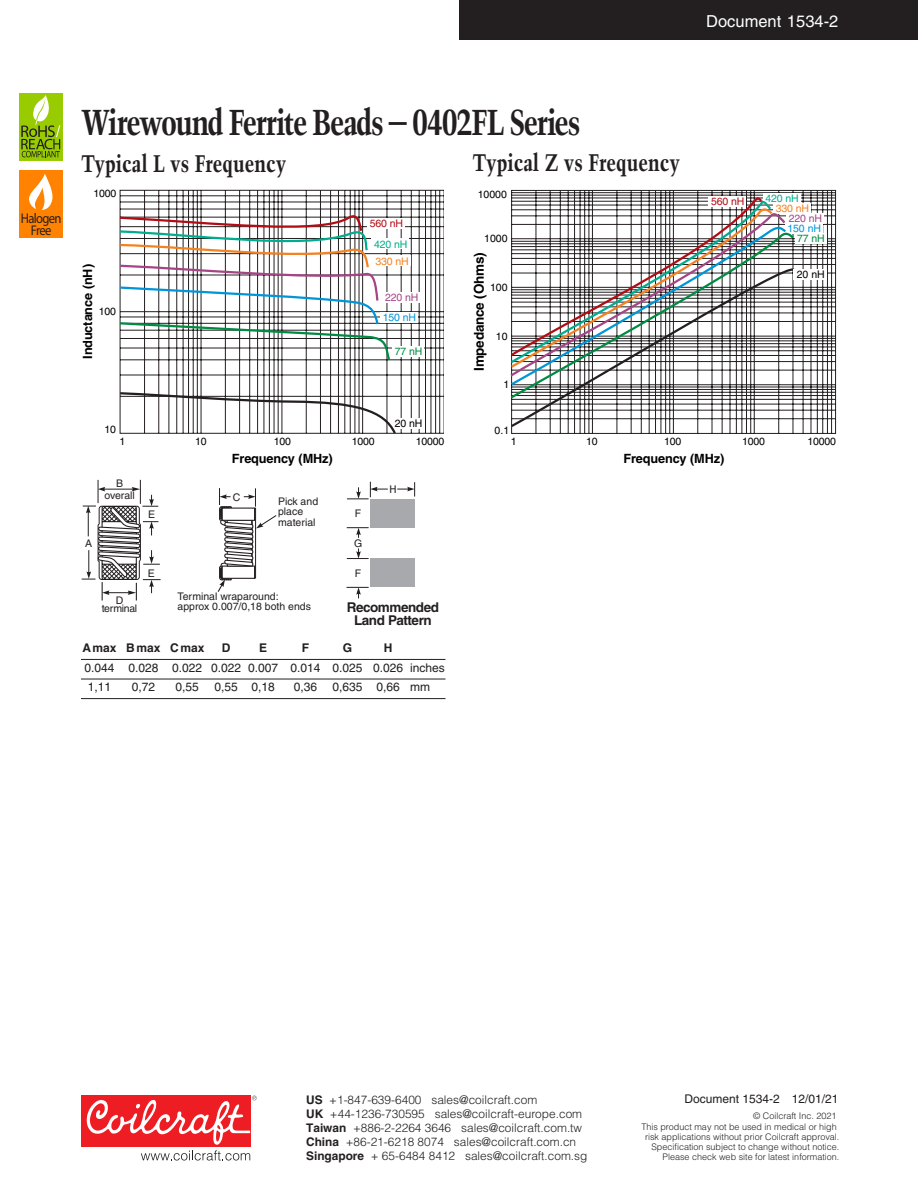
<style>
.page{position:relative;width:918px;height:1188px;background:#fff}
.page>*{position:absolute;margin:0;border:0;box-sizing:border-box;transform-origin:0 0}
.t1{font:700 condensed 36px "Trump Mediaeval";letter-spacing:-.04em;color:#231f20}
.Subhead_-_16_Point_T{font:700 condensed 24px "Trump Mediaeval";color:#231f20}
.t2{font:16.5px "Helvetica";color:#fff}
.t3{font:14.1px/11.7px "Myriad Pro";letter-spacing:-.055em;color:#231f20;text-align:center;scale:.9 1}
.t4{font:700 13.5px/12.9px "Helvetica";letter-spacing:-.035em;color:#231f20;text-align:center}
.t5{font:700 13.5px "Helvetica";letter-spacing:-.015em;color:#000}
.t6{font:700 12.75px "Helvetica";letter-spacing:-.01em;color:#000}
.Dimensions{font:12px "Helvetica";color:#231f20}
.Dimensions-2{font:700 12px "Helvetica";color:#231f20}
.t7{font:300 11.85px "Helvetica";color:#231f20}
.t8{font:700 11.85px/14.1px "Helvetica";color:#231f20}
.t9{font:10.5px/10.4px "Helvetica";color:#231f20}
.t10{font:10.5px "Helvetica";letter-spacing:-.015em;color:#000}
.t11{font:10.5px/10.1px "Helvetica";letter-spacing:-.015em;color:#f58220}
.t12{font:10.5px/20.1px "Helvetica";letter-spacing:-.015em;color:#b00d15;text-align:center}
.t13{font:10.5px/19.2px "Helvetica";letter-spacing:-.015em;color:#a54586}
.t14{font:10.5px/8.9px "Helvetica";letter-spacing:-.03em;color:#231f20;text-align:center}
.t15{font:10.5px "Helvetica";letter-spacing:-.015em;color:#008b43}
.t16{font:10.5px "Helvetica";color:#00ad8e}
.t17{font:10.5px "Tahoma";color:#231f20}
.t18{font:300 9px/9.9px "Helvetica";color:#231f20;text-align:right}
.s1{color:#00ad8e}
.s2{color:#0095d9}
.s3{color:#a54586}
.s4{font-weight:700}
</style>
<div class="page">
<div style="left:459px;top:0;width:459px;height:40px;background:#231f20"></div>
<div style="left:81px;top:1096px;width:169px;height:51px;background:#ee1d23"></div>
<svg style="left:86px;top:1096px;width:171px;height:65px"></svg>
<div style="left:19px;top:171px;width:44px;height:67px;background:#ff8300"></div>
<svg style="left:29px;top:174px;width:24px;height:36px"></svg>
<div style="left:19px;top:93px;width:44px;height:67px;background:#9c0"></div>
<svg style="left:21px;top:95px;width:39px;height:62px"></svg>
<svg style="left:119px;top:190px;width:325px;height:244px"></svg>
<div style="left:393px;top:347px;width:31px;height:10px;background:#fff"></div>
<div style="left:392px;top:418px;width:33px;height:11px;background:#fff"></div>
<div style="left:373px;top:256px;width:38px;height:10px;background:#fff"></div>
<div style="left:382px;top:293px;width:38px;height:10px;background:#fff"></div>
<div style="left:380px;top:312px;width:38px;height:10px;background:#fff"></div>
<div style="left:367px;top:219px;width:38px;height:10px;background:#fff"></div>
<div style="left:372px;top:239px;width:37px;height:10px;background:#fff"></div>
<svg style="left:119px;top:391px;width:279px;height:43px"></svg>
<svg style="left:119px;top:209px;width:273px;height:154px"></svg>
<svg style="left:511px;top:190px;width:325px;height:244px"></svg>
<div style="left:795px;top:234px;width:31px;height:10px;background:#fff"></div>
<div style="left:773px;top:203px;width:38px;height:11px;background:#fff"></div>
<div style="left:786px;top:213px;width:38px;height:11px;background:#fff"></div>
<div style="left:785px;top:223px;width:38px;height:11px;background:#fff"></div>
<div style="left:763px;top:193px;width:38px;height:10px;background:#fff"></div>
<svg style="left:511px;top:263px;width:286px;height:166px"></svg>
<div style="left:794px;top:269px;width:33px;height:11px;background:#fff"></div>
<svg style="left:511px;top:233px;width:285px;height:168px"></svg>
<svg style="left:511px;top:379px;width:277px;height:8px"></svg>
<svg style="left:510px;top:213px;width:278px;height:166px"></svg>
<svg style="left:510px;top:213px;width:265px;height:157px"></svg>
<svg style="left:510px;top:201px;width:263px;height:164px"></svg>
<svg style="left:510px;top:194px;width:254px;height:164px"></svg>
<hr style="left:81px;top:659px;width:365px;height:1px;background:#231f20">
<hr style="left:81px;top:679px;width:365px;height:1px;background:#231f20">
<hr style="left:81px;top:698px;width:365px;height:1px;background:#231f20">
<svg style="left:346px;top:587px;width:23px;height:11px"></svg>
<svg style="left:347px;top:549px;width:22px;height:10px"></svg>
<svg style="left:347px;top:527px;width:22px;height:11px"></svg>
<svg style="left:347px;top:482px;width:41px;height:17px"></svg>
<svg style="left:397px;top:482px;width:18px;height:15px"></svg>
<div style="left:370px;top:499px;width:45px;height:29px;background:#a8a9ad"></div>
<div style="left:370px;top:559px;width:45px;height:28px;background:#a8a9ad"></div>
<svg style="left:82px;top:480px;width:79px;height:121px"></svg>
<svg style="left:217px;top:488px;width:60px;height:104px"></svg>
<h3 class="t2" style="left:706px;top:11px;width:134px">Document 1534-2</h3>
<p class="t3" style="left:21px;top:213px;width:47px">Halogen<br>Free</p>
<h1 class="t1" style="left:81px;top:100px;width:501px">Wirewound Ferrite Beads – 0402FL Series</h1>
<p class="Subhead_-_16_Point_T" style="left:81px;top:148px;width:207px">Typical L vs Frequency</p>
<p class="Subhead_-_16_Point_T" style="left:472px;top:147px;width:209px">Typical Z vs Frequency</p>
<p class="t10" style="left:94px;top:187px;width:24px">1000</p>
<p class="t6" style="left:80px;top:359px;width:96px;rotate:-90deg">Inductance (nH)</p>
<p class="t10" style="left:99px;top:306px;width:19px">100</p>
<p class="t10" style="left:104px;top:423px;width:13px">10</p>
<p class="t12" style="left:370px;top:214px;width:39px">560 nH<br><span class="s1">420 nH</span></p>
<p class="t11" style="left:375px;top:256px;width:35px">330 nH</p>
<p class="t13" style="left:383px;top:288px;width:37px">220 nH<br><span class="s2">150 nH</span></p>
<p class="t15" style="left:395px;top:346px;width:29px">77 nH</p>
<p class="t10" style="left:395px;top:417px;width:29px">20 nH</p>
<p class="t10" style="left:478px;top:188px;width:31px">10000</p>
<p class="t10" style="left:484px;top:232px;width:25px">1000</p>
<p class="t5" style="left:471px;top:371px;width:120px;rotate:-90deg">Impedance (Ohms)</p>
<p class="t10" style="left:490px;top:281px;width:19px">100</p>
<p class="t10" style="left:496px;top:330px;width:13px">10</p>
<p class="t10" style="left:503px;top:378px;width:7px">1</p>
<p class="t10" style="left:495px;top:424px;width:16px">0.1</p>
<p class="t12" style="left:711px;top:191px;width:35px">560 nH</p>
<p class="t16" style="left:766px;top:192px;width:35px">420 nH</p>
<p class="t11" style="left:788px;top:203px;width:36px;text-indent:-12px">330 nH<br><span class="s3">220 nH<br></span><span class="s2">150 nH</span></p>
<p class="t15" style="left:797px;top:233px;width:29px">77 nH</p>
<p class="t10" style="left:797px;top:268px;width:29px">20 nH</p>
<p class="t10" style="left:119px;top:435px;width:7px">1</p>
<p class="t10" style="left:195px;top:435px;width:13px">10</p>
<p class="t10" style="left:274px;top:435px;width:19px">100</p>
<p class="t10" style="left:352px;top:435px;width:24px">1000</p>
<p class="t10" style="left:416px;top:435px;width:30px">10000</p>
<p class="t6" style="left:232px;top:450px;width:102px">Frequency (MHz)</p>
<p class="t9" style="left:104px;top:478px;width:32px;line-height:11.6px;text-align:center">B overall</p>
<p class="t9" style="left:85px;top:538px;width:9px">A</p>
<p class="t14" style="left:102px;top:595px;width:37px">D terminal</p>
<p class="t9" style="left:233px;top:492px;width:9px">C</p>
<p class="t9" style="left:278px;top:496px;width:42px">Pick and place material</p>
<p class="t9" style="left:148px;top:509px;width:9px">E</p>
<p class="t9" style="left:355px;top:508px;width:8px">F</p>
<p class="t9" style="left:148px;top:568px;width:9px">E</p>
<p class="t9" style="left:354px;top:538px;width:10px">G</p>
<p class="t9" style="left:355px;top:568px;width:8px">F</p>
<p class="t17" style="left:389px;top:482px;width:9px">H</p>
<p class="t9" style="left:178px;top:591px;width:135px">Terminal wraparound: approx 0.007/0,18 both ends</p>
<p class="t4" style="left:347px;top:601px;width:94px">Recommended<br>Land Pattern</p>
<p class="Dimensions-2" style="left:82px;top:641px;width:124px">Amax Bmax Cmax</p>
<p class="Dimensions-2" style="left:222px;top:641px;width:10px">D</p>
<p class="Dimensions-2" style="left:259px;top:641px;width:10px">E</p>
<p class="Dimensions-2" style="left:302px;top:641px;width:9px">F</p>
<p class="Dimensions-2" style="left:343px;top:641px;width:11px">G</p>
<p class="Dimensions-2" style="left:384px;top:641px;width:10px">H</p>
<p class="Dimensions" style="left:84px;top:661px;width:362px">0.044 0.028 0.022 0.022 0.007 0.014 0.025 0.026 inches</p>
<p class="Dimensions" style="left:88px;top:680px;width:25px">1,11</p>
<p class="Dimensions" style="left:132px;top:680px;width:25px">0,72</p>
<p class="Dimensions" style="left:176px;top:680px;width:25px">0,55</p>
<p class="Dimensions" style="left:214px;top:680px;width:62px">0,55 0,18</p>
<p class="Dimensions" style="left:294px;top:680px;width:25px">0,36</p>
<p class="Dimensions" style="left:333px;top:680px;width:99px">0,635 0,66 mm</p>
<p class="t10" style="left:511px;top:435px;width:7px">1</p>
<p class="t10" style="left:586px;top:435px;width:13px">10</p>
<p class="t10" style="left:664px;top:435px;width:19px">100</p>
<p class="t10" style="left:742px;top:435px;width:24px">1000</p>
<p class="t10" style="left:807px;top:435px;width:30px">10000</p>
<p class="t6" style="left:623px;top:450px;width:102px">Frequency (MHz)</p>
<p class="Dimensions" style="left:685px;top:1092px;width:156px">Document 1534-2 12/01/21</p>
<p class="t7" style="left:306px;top:1092px;width:233px"><span class="s4">US</span> +1-847-639-6400 sales@coilcraft.com</p>
<p class="t7" style="left:330px;top:1107px;width:254px">+44-1236-730595 sales@coilcraft-europe.com</p>
<p class="t7" style="left:353px;top:1121px;width:231px">+886-2-2264 3646 sales@coilcraft.com.tw</p>
<p class="t7" style="left:346px;top:1135px;width:232px">+86-21-6218 8074 sales@coilcraft.com.cn</p>
<p class="t7" style="left:371px;top:1149px;width:218px">+ 65-6484 8412 sales@coilcraft.com.sg</p>
<p class="t8" style="left:306px;top:1107px;width:60px">UK<br>Taiwan<br>China<br>Singapore</p>
<p class="t18" style="left:641px;top:1110px;width:197px;line-height:11.4px">© Coilcraft Inc. 2021<br>This product may not be used in medical or high</p>
<p class="t18" style="left:645px;top:1132px;width:196px">risk applications without prior Coilcraft approval.<br>Specification subject to change without notice.<br>Please check web site for latest information.</p>
</div>
